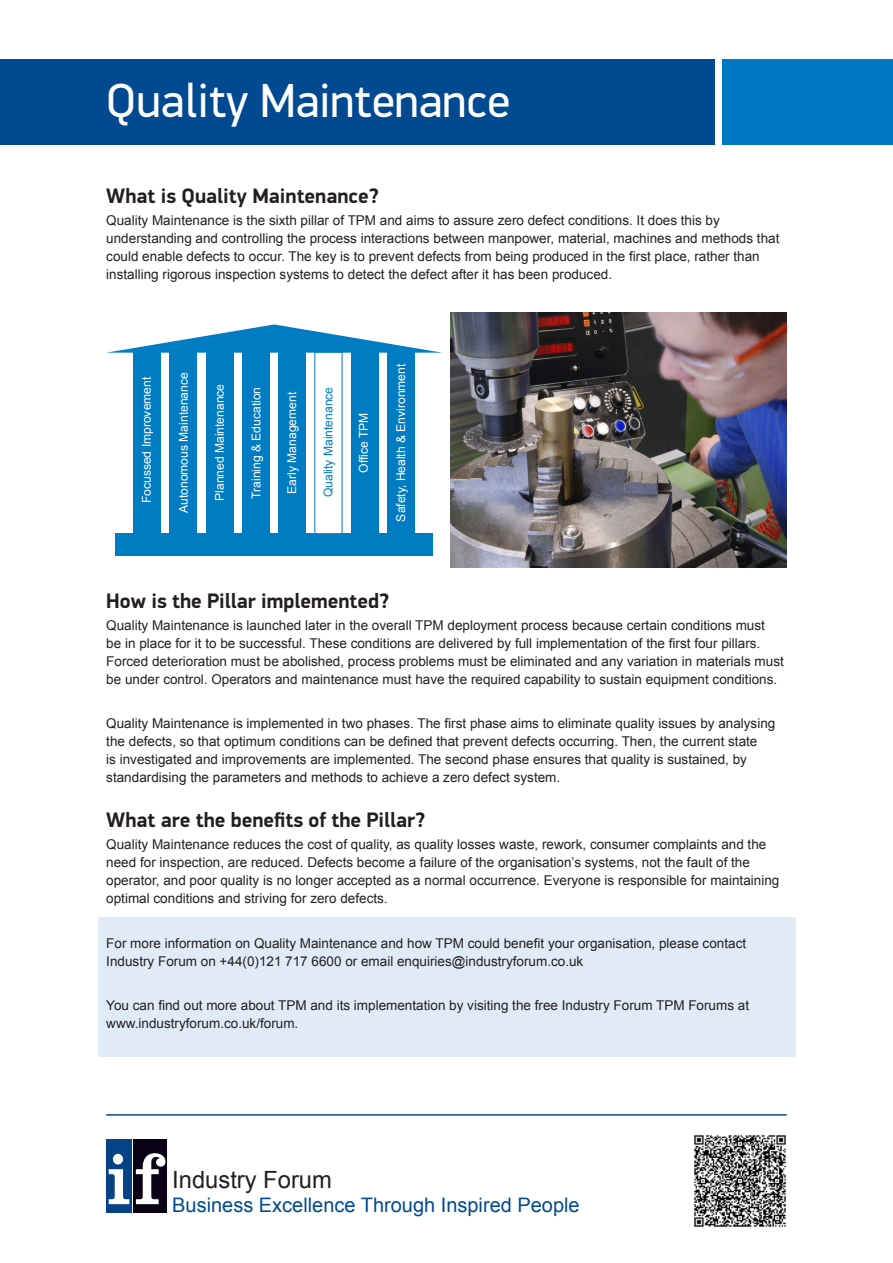
<style>
.page{position:relative;width:893px;height:1263px;background:#fff}
.page>*{position:absolute;margin:0;border:0;box-sizing:border-box;transform-origin:0 0}
.t1{font:48px "PF Din Display Pro";color:#fff}
.t2{font:23.7px "Arial";color:#231f20}
.t3{font:700 21px "PF Din Display Pro";color:#231f20}
.t4{font:19.95px "Arial";color:#014b92}
.t5{font:13.5px/18px "Arial";color:#231f20}
.t6{font:12.15px "Arial";color:#fff}
.t7{font:12.15px "Arial";color:#007cc2}
</style>
<div class="page">
<div style="left:98px;top:917px;width:698px;height:140px;background:#e1ebf7"></div>
<div style="left:0;top:60px;width:714px;height:85px;background:#014990"></div>
<div style="left:723px;top:60px;width:170px;height:85px;background:#0079c2"></div>
<div style="left:134px;top:1140px;width:33px;height:73px;background:#0a0215"></div>
<div style="left:106px;top:1140px;width:25px;height:73px;background:#054286"></div>
<svg style="left:109px;top:1154px;width:20px;height:50px"></svg>
<svg style="left:136px;top:1153px;width:29px;height:51px"></svg>
<hr style="left:106px;top:1114px;width:681px;height:2px;background:#014990">
<img style="left:694px;top:1135px;width:92px;height:92px">
<div style="left:115px;top:533px;width:318px;height:23px;background:#007cc2"></div>
<div style="left:170px;top:352px;width:27px;height:182px;background:#007cc2"></div>
<div style="left:206px;top:352px;width:27px;height:182px;background:#007cc2"></div>
<div style="left:242px;top:352px;width:27px;height:182px;background:#007cc2"></div>
<div style="left:279px;top:352px;width:27px;height:182px;background:#007cc2"></div>
<div style="left:351px;top:352px;width:27px;height:182px;background:#007cc2"></div>
<div style="left:387px;top:352px;width:28px;height:182px;background:#007cc2"></div>
<div style="left:133px;top:352px;width:28px;height:182px;background:#007cc2"></div>
<svg style="left:106px;top:324px;width:336px;height:29px"></svg>
<img style="left:451px;top:313px;width:336px;height:255px">
<p class="t1" style="left:106px;top:72px;width:405px">Quality Maintenance</p>
<p class="t3" style="left:106px;top:183px;width:274px">What is Quality Maintenance?</p>
<p class="t5" style="left:106px;top:211px;width:675px">Quality Maintenance is the sixth pillar of TPM and aims to assure zero defect conditions. It does this by understanding and controlling the process interactions between manpower, material, machines and methods that could enable defects to occur. The key is to prevent defects from being produced in the first place, rather than installing rigorous inspection systems to detect the defect after it has been produced.</p>
<p class="t6" style="left:139px;top:503px;width:128px;rotate:-90deg">Focussed Improvement</p>
<p class="t6" style="left:175px;top:513px;width:142px;rotate:-90deg">Autonomous Maintenance</p>
<p class="t6" style="left:212px;top:501px;width:119px;rotate:-90deg">Planned Maintenance</p>
<p class="t6" style="left:248px;top:499px;width:113px;rotate:-90deg">Training &amp; Education</p>
<p class="t6" style="left:284px;top:494px;width:103px;rotate:-90deg">Early Management</p>
<p class="t7" style="left:320px;top:497px;width:112px;rotate:-90deg">Quality Maintenance</p>
<p class="t6" style="left:355px;top:473px;width:62px;rotate:-90deg">Office TPM</p>
<p class="t6" style="left:393px;top:521px;width:159px;rotate:-90deg">Safety, Health &amp; Environment</p>
<p class="t3" style="left:106px;top:588px;width:285px">How is the Pillar implemented?</p>
<p class="t5" style="left:106px;top:616px;width:679px">Quality Maintenance is launched later in the overall TPM deployment process because certain conditions must<br>be in place for it to be successful. These conditions are delivered by full implementation of the first four pillars.<br>Forced deterioration must be abolished, process problems must be eliminated and any variation in materials must be under control. Operators and maintenance must have the required capability to sustain equipment conditions.</p>
<p class="t5" style="left:106px;top:715px;width:671px">Quality Maintenance is implemented in two phases. The first phase aims to eliminate quality issues by analysing the defects, so that optimum conditions can be defined that prevent defects occurring. Then, the current state<br>is investigated and improvements are implemented. The second phase ensures that quality is sustained, by standardising the parameters and methods to achieve a zero defect system.</p>
<p class="t3" style="left:106px;top:807px;width:321px">What are the benefits of the Pillar?</p>
<p class="t5" style="left:106px;top:835px;width:675px">Quality Maintenance reduces the cost of quality, as quality losses waste, rework, consumer complaints and the need for inspection, are reduced. Defects become a failure of the organisation’s systems, not the fault of the operator, and poor quality is no longer accepted as a normal occurrence. Everyone is responsible for maintaining optimal conditions and striving for zero defects.</p>
<p class="t5" style="left:106px;top:934px;width:641px">For more information on Quality Maintenance and how TPM could benefit your organisation, please contact<br>Industry Forum on +44(0)121 717 6600 or email enquiries@industryforum.co.uk</p>
<p class="t5" style="left:106px;top:996px;width:644px">You can find out more about TPM and its implementation by visiting the free Industry Forum TPM Forums at www.industryforum.co.uk/forum.</p>
<p class="t2" style="left:172px;top:1164px;width:161px">Industry Forum</p>
<p class="t4" style="left:172px;top:1192px;width:409px">Business Excellence Through Inspired People</p>
</div>
